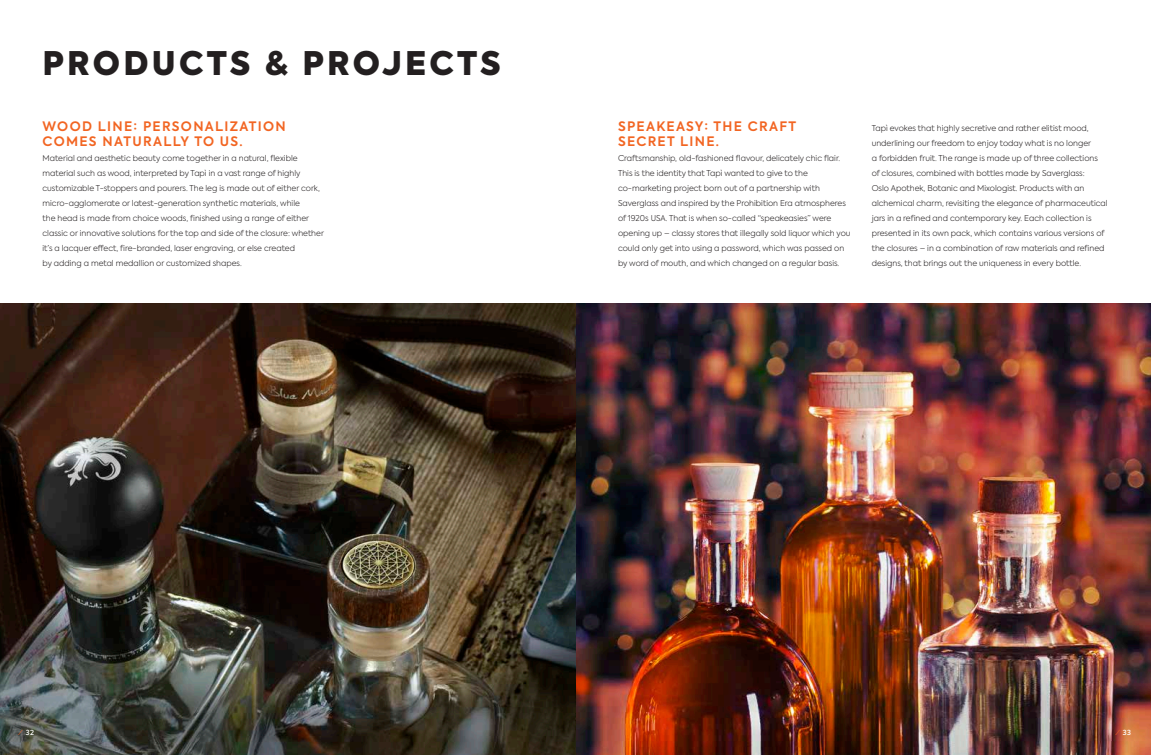
<style>
.page{position:relative;width:1151px;height:755px;background:#fff}
.page>*{position:absolute;margin:0;border:0;box-sizing:border-box;transform-origin:0 0}
.t1{font:900 32.3px "Axiforma";letter-spacing:.1em;color:#231f20}
.t2{font:600 13px/15px "Axiforma";letter-spacing:.1em;color:#f26522}
.t3{font:300 8px/15px "Axiforma";color:#231f20}
.t4{font:500 7px "Axiforma";color:#fff}
.s1{font-weight:400;color:#f26522}
</style>
<div class="page">
<img style="left:0;top:303px;width:1151px;height:451px">
<h1 class="t1" style="left:43px;top:40px;width:460px">PRODUCTS &amp; PROJECTS</h1>
<h2 class="t2" style="left:43px;top:119px;width:245px">WOOD LINE: PERSONALIZATION<br>COM ES NATURALLY TO US.</h2>
<p class="t3" style="left:43px;top:150px;width:283px">Material and aesthetic beauty come together in a natural, flexible material such as wood, interpreted by Tapì in a vast range of highly customizable T-stoppers and pourers. The leg is made out of either cork, micro-agglomerate or latest-generation synthetic materials, while<br>the head is made from choice woods, finished using a range of either classic or innovative solutions for the top and side of the closure: whether it’s a lacquer effect, fire-branded, laser engraving, or else created<br>by adding a metal medallion or customized shapes.</p>
<h2 class="t2" style="left:618px;top:119px;width:180px">SP EAKEASY: THE CRAFT<br>SECRET LINE.</h2>
<p class="t3" style="left:618px;top:150px;width:234px">Craftsmanship, old-fashioned flavour, delicately chic flair.<br>This is the identity that Tapì wanted to give to the co-marketing project born out of a partnership with Saverglass and inspired by the Prohibition Era atmospheres of 1920s USA. That is when so-called “speakeasies” were opening up – classy stores that illegally sold liquor which you could only get into using a password, which was passed on by word of mouth, and which changed on a regular basis.</p>
<p class="t3" style="left:872px;top:120px;width:237px">Tapì evokes that highly secretive and rather elitist mood, underlining our freedom to enjoy today what is no longer<br>a forbidden fruit. The range is made up of three collections of closures, combined with bottles made by Saverglass:<br>Oslo Apothek, Botanic and Mixologist. Products with an alchemical charm, revisiting the elegance of pharmaceutical jars in a refined and contemporary key. Each collection is presented in its own pack, which contains various versions of the closures – in a combination of raw materials and refined designs, that brings out the uniqueness in every bottle.</p>
<p class="t4" style="left:20px;top:727px;width:16px"><span class="s1">⁄</span> 32</p>
<p class="t4" style="left:1117px;top:727px;width:16px"><span class="s1">⁄</span> 33</p>
</div>
